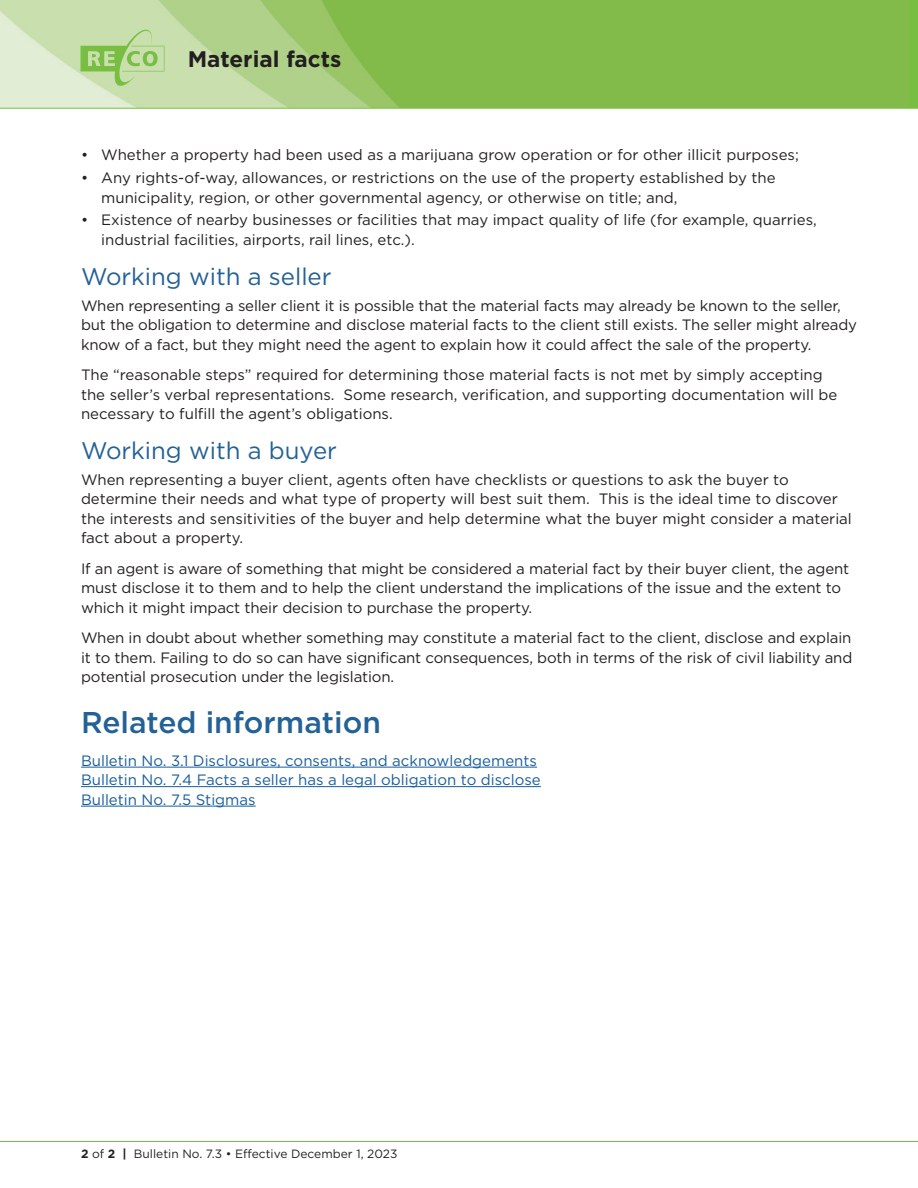
<style>
.page{position:relative;width:918px;height:1188px;background:#fff}
.page>*{position:absolute;margin:0;border:0;box-sizing:border-box;transform-origin:0 0}
.t1{font:500 30px "Gotham";color:#236196}
.t2{font:24px "Gotham";color:#236196}
.t3{font:700 22.5px "Gotham";color:#231f20}
.t4{font:15px/19.5px "Gotham";color:#231f20}
.t5{font:15px/19.5px "Gotham";color:#175d9e}
.t6{font:12px "Gotham";color:#231f20}
.s1{font-weight:700}
</style>
<div class="page">
<hr style="left:0;top:1141px;width:918px;height:1px;background:#77be42">
<div style="left:890px;top:0;width:28px;height:108px;background:#77be42"></div>
<img style="left:0;top:0;width:908px;height:108px">
<svg style="left:81px;top:27px;width:83px;height:61px;background:#b5d794"></svg>
<hr style="left:0;top:108px;width:918px;height:1px;background:#77be42">
<hr style="left:81px;top:767px;width:456px;height:1px;background:#175d9e">
<hr style="left:81px;top:786px;width:460px;height:1px;background:#175d9e">
<hr style="left:81px;top:806px;width:175px;height:1px;background:#175d9e">
<h3 class="t3" style="left:188px;top:44px;width:155px">Material facts</h3>
<p class="t4" style="left:81px;top:145px;width:719px">• Whether a property had been used as a marijuana grow operation or for other illicit purposes;</p>
<p class="t4" style="left:101px;top:168px;width:676px;text-indent:-20px">• Any rights-of-way, allowances, or restrictions on the use of the property established by the municipality, region, or other governmental agency, or otherwise on title; and,</p>
<p class="t4" style="left:101px;top:210px;width:717px;text-indent:-20px">• Existence of nearby businesses or facilities that may impact quality of life (for example, quarries, industrial facilities, airports, rail lines, etc.).</p>
<h2 class="t2" style="left:81px;top:261px;width:252px">Working with a seller</h2>
<p class="t4" style="left:81px;top:295px;width:778px">When representing a seller client it is possible that the material facts may already be known to the seller, but the obligation to determine and disclose material facts to the client still exists. The seller might already know of a fact, but they might need the agent to explain how it could affect the sale of the property.</p>
<p class="t4" style="left:81px;top:365px;width:758px">The “reasonable steps” required for determining those material facts is not met by simply accepting the seller’s verbal representations. Some research, verification, and supporting documentation will be necessary to fulfill the agent’s obligations.</p>
<h2 class="t2" style="left:81px;top:435px;width:257px">Working with a buyer</h2>
<p class="t4" style="left:81px;top:470px;width:772px">When representing a buyer client, agents often have checklists or questions to ask the buyer to determine their needs and what type of property will best suit them. This is the ideal time to discover the interests and sensitivities of the buyer and help determine what the buyer might consider a material fact about a property.</p>
<p class="t4" style="left:81px;top:558px;width:770px">If an agent is aware of something that might be considered a material fact by their buyer client, the agent must disclose it to them and to help the client understand the implications of the issue and the extent to which it might impact their decision to purchase the property.</p>
<p class="t4" style="left:81px;top:628px;width:773px;text-align:justify">When in doubt about whether something may constitute a material fact to the client, disclose and explain it to them. Failing to do so can have significant consequences, both in terms of the risk of civil liability and potential prosecution under the legislation.</p>
<h1 class="t1" style="left:81px;top:702px;width:302px">Related information</h1>
<p class="t5" style="left:81px;top:750px;width:461px">Bulletin No. 3.1 Disclosures, consents, and acknowledgements<br>Bulletin No. 7.4 Facts a seller has a legal obligation to disclose<br>Bulletin No. 7.5 Stigmas</p>
<p class="t6" style="left:81px;top:1146px;width:318px"><span class="s1">2</span> of <span class="s1">2 |</span> Bulletin No. 7.3 • Effective December 1, 2023</p>
</div>
